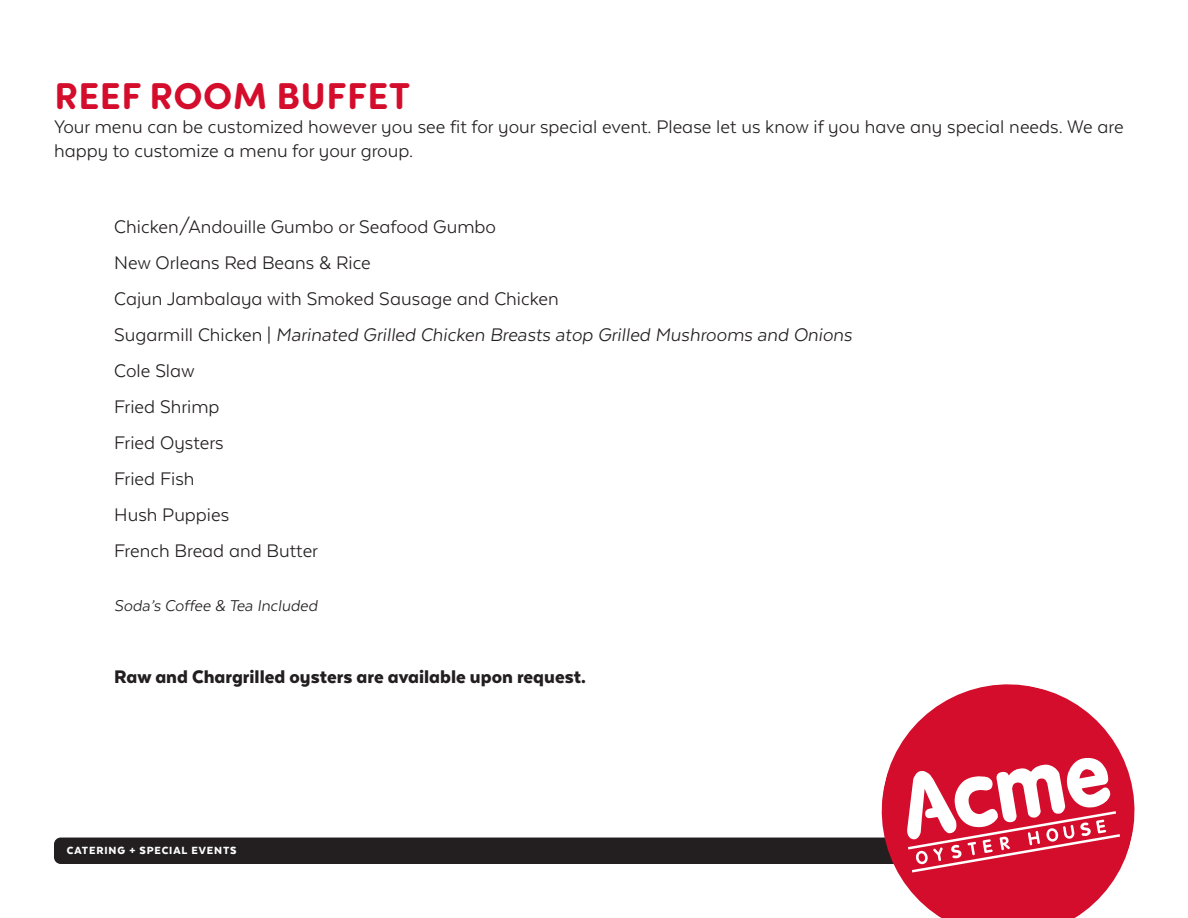
<style>
.page{position:relative;width:1188px;height:918px;background:#fff}
.page>*{position:absolute;margin:0;border:0;box-sizing:border-box;transform-origin:0 0}
.t1{font:700 37.5px "Sofia Pro Soft";letter-spacing:.01em;color:#d30d2b}
.t2{font:21px/24px "Texta Alt";color:#231f20}
.t3{font:italic 21px "Texta Alt";color:#231f20}
.t4{font:900 21px "Texta Alt";color:#231f20}
.t5{font:italic 18px "Texta Alt";color:#231f20}
.t6{font:900 12px "Texta";letter-spacing:.075em;color:#fff}
.s1{font-style:normal}
</style>
<div class="page">
<div style="left:54px;top:838px;width:1055px;height:26px;background:#231f20;border-radius:7px"></div>
<svg style="left:869px;top:684px;width:266px;height:234px;fill:#d30d2b"></svg>
<svg style="left:907px;top:757px;width:213px;height:116px"></svg>
<p class="t1" style="left:54px;top:69px;width:357px">REEF ROOM BUFFET</p>
<p class="t2" style="left:54px;top:115px;width:1071px">Your menu can be customized however you see fit for your special event. Please let us know if you have any special needs. We are happy to customize a menu for your group.</p>
<p class="t2" style="left:114px;top:214px;width:383px">Chicken/Andouille Gumbo or Seafood Gumbo</p>
<p class="t2" style="left:114px;top:250px;width:258px">New Orleans Red Beans &amp; Rice</p>
<p class="t2" style="left:114px;top:286px;width:446px">Cajun Jambalaya with Smoked Sausage and Chicken</p>
<p class="t3" style="left:114px;top:324px;width:739px"><span class="s1">Sugarmill Chicken |</span> Marinated Grilled Chicken Breasts atop Grilled Mushrooms and Onions</p>
<p class="t2" style="left:114px;top:358px;width:82px">Cole Slaw</p>
<p class="t2" style="left:114px;top:394px;width:107px">Fried Shrimp</p>
<p class="t2" style="left:114px;top:430px;width:111px">Fried Oysters</p>
<p class="t2" style="left:114px;top:466px;width:82px">Fried Fish</p>
<p class="t2" style="left:114px;top:502px;width:116px">Hush Puppies</p>
<p class="t2" style="left:114px;top:538px;width:205px">French Bread and Butter</p>
<p class="t5" style="left:114px;top:596px;width:205px">Soda’s Coffee &amp; Tea Included</p>
<p class="t4" style="left:114px;top:666px;width:473px">Raw and Chargrilled oysters are available upon request.</p>
<p class="t6" style="left:67px;top:845px;width:171px">CATERING + SPECIAL EVENTS</p>
</div>
